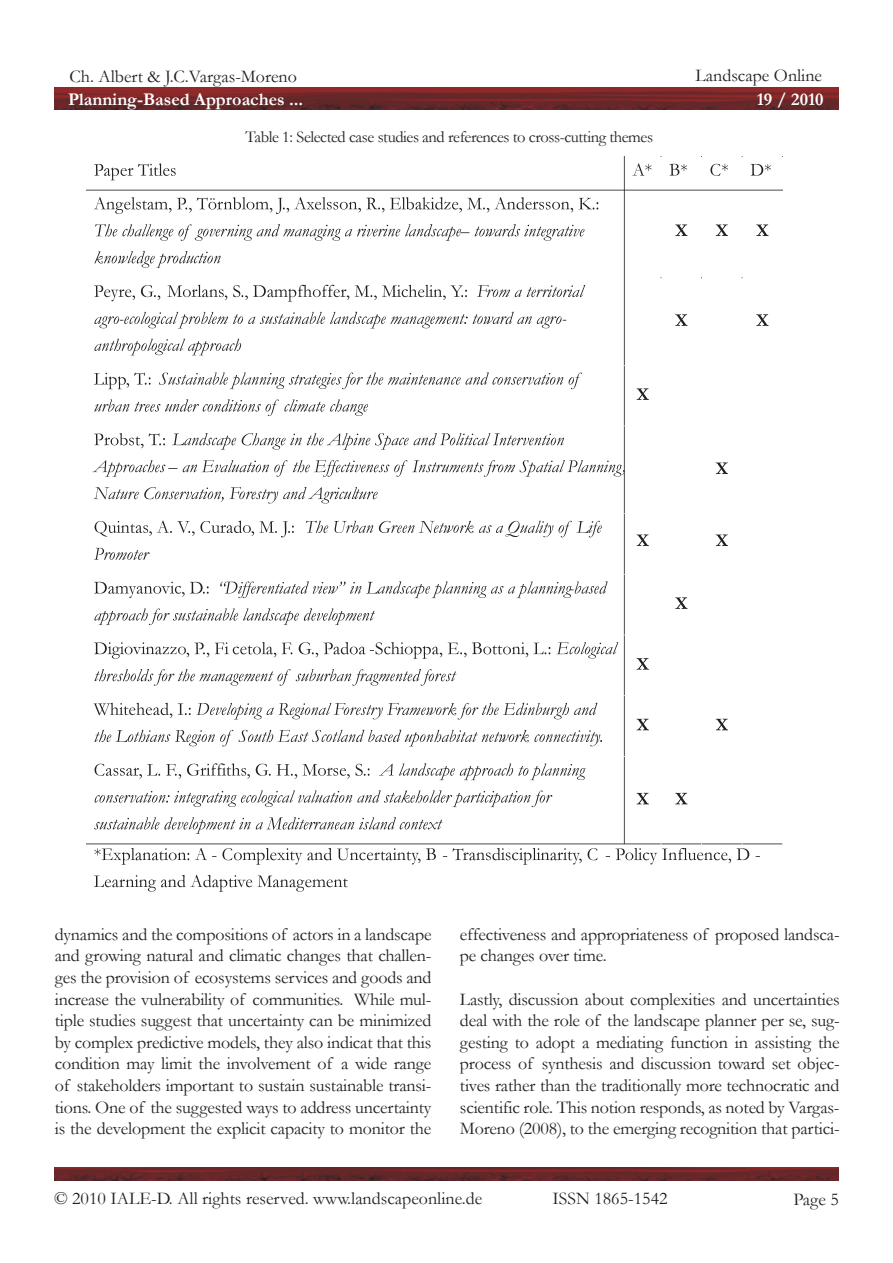
<style>
.page{position:relative;width:893px;height:1263px;background:#fff}
.page>*{position:absolute;margin:0;border:0;box-sizing:border-box;transform-origin:0 0}
.Text{font:18px/21.6px "Garamond";letter-spacing:-.01em;color:#231f20;text-align:justify}
.t1{font:700 18px "Garamond";color:#fff}
.Bildunterschrift{font:16.5px "Garamond";letter-spacing:-.025em;color:#231f20}
</style>
<div class="page">
<img style="left:54px;top:88px;width:785px;height:22px">
<img style="left:54px;top:1167px;width:785px;height:13px">
<img style="left:86px;top:157px;width:697px;height:735px">
<p class="Text" style="left:69px;top:65px;width:229px">Ch. Albert &amp; J.C.Vargas-Moreno</p>
<p class="Text" style="left:696px;top:64px;width:128px">Landscape Online</p>
<p class="t1" style="left:68px;top:87px;width:237px">Planning-Based Approaches ...</p>
<p class="t1" style="left:757px;top:87px;width:68px">19 / 2010</p>
<p class="Bildunterschrift" style="left:245px;top:126px;width:409px">Table 1: Selected case studies and references to cross-cutting themes</p>
<p class="Text" style="left:55px;top:923px;width:378px">dynamics and the compositions of actors in a landscape and growing natural and climatic changes that challen&shy;ges the provision of ecosystems services and goods and increase the vulnerability of communities. While mul&shy;tiple studies suggest that uncertainty can be minimized by complex predictive models, they also indicat that this condition may limit the involvement of a wide range of stakeholders important to sustain sustainable transi&shy;tions. One of the suggested ways to address uncertainty is the development the explicit capacity to monitor the</p>
<p class="Text" style="left:460px;top:923px;width:381px">effectiveness and appropriateness of proposed landsca&shy;pe changes over time.</p>
<p class="Text" style="left:460px;top:987px;width:381px">Lastly, discussion about complexities and uncertainties deal with the role of the landscape planner per se, sug&shy;gesting to adopt a mediating function in assisting the process of synthesis and discussion toward set objec&shy;tives rather than the traditionally more technocratic and scientific role. This notion responds, as noted by Vargas-Moreno (2008), to the emerging recognition that partici-</p>
<p class="Text" style="left:54px;top:1187px;width:430px">© 2010 IALE-D. All rights reserved. www.landscapeonline.de</p>
<p class="Text" style="left:552px;top:1187px;width:117px">ISSN 1865-1542</p>
<p class="Text" style="left:793px;top:1188px;width:47px">Page 5</p>
</div>
